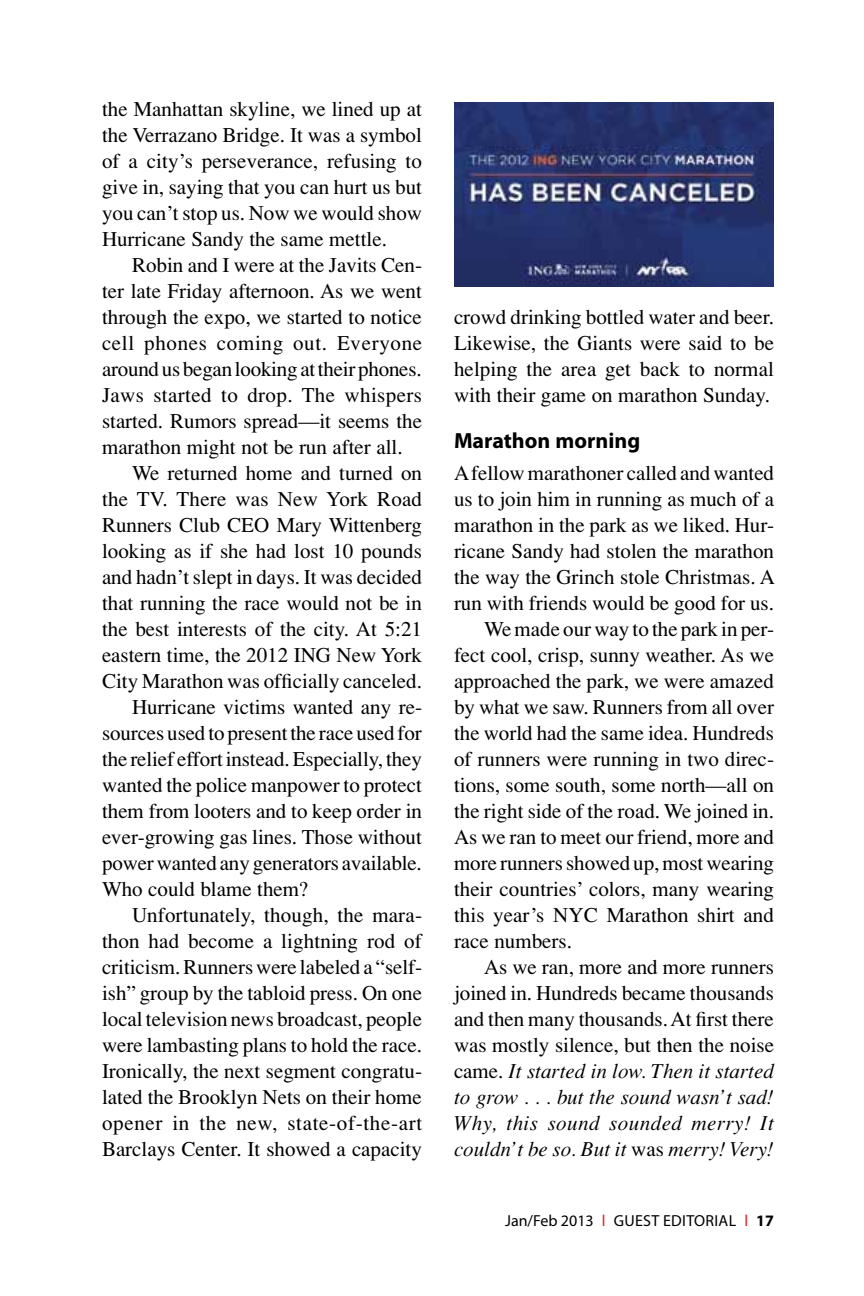
<style>
.page{position:relative;width:864px;height:1296px;background:#fff}
.page>*{position:absolute;margin:0;border:0;box-sizing:border-box;transform-origin:0 0}
.a_dept{font:700 22px "Myriad Pro";color:#000}
.tx{font:21px/26px "Times";color:#000;text-align:justify}
.tx1{font:21px/26px "Times";color:#000;text-align:justify}
.t1{font:16px "Myriad Pro";letter-spacing:.02em;color:#000}
.s1{font-style:italic}
.s2{color:#da2128}
.s3{font-weight:700}
</style>
<div class="page">
<img style="left:454px;top:102px;width:320px;height:185px">
<p class="tx" style="left:102px;top:96px;width:322px">the Manhattan skyline, we lined up at the Verrazano Bridge. It was a symbol of a city’s perseverance, refusing to give in, saying that you can hurt us but you can’t stop us. Now we would show Hurricane Sandy the same mettle.</p>
<p class="tx" style="left:102px;top:252px;width:322px;text-indent:30px">Robin and I were at the Javits Cen&shy;ter late Friday afternoon. As we went through the expo, we started to notice cell phones coming out. Everyone around us began looking at their phones.<br>Jaws started to drop. The whispers started. Rumors spread—it seems the marathon might not be run after all.</p>
<p class="tx" style="left:102px;top:460px;width:322px;text-indent:30px">We returned home and turned on the TV. There was New York Road Runners Club CEO Mary Wittenberg looking as if she had lost 10 pounds and hadn’t slept in days. It was decided that running the race would not be in the best interests of the city. At 5:21 eastern time, the 2012 ING New York City Marathon was officially canceled.</p>
<p class="tx" style="left:102px;top:694px;width:322px;text-indent:30px">Hurricane victims wanted any re&shy;sources used to present the race used for the relief effort instead. Especially, they wanted the police manpower to protect them from looters and to keep order in ever-growing gas lines. Those without power wanted any generators available.<br>Who could blame them?</p>
<p class="tx" style="left:102px;top:902px;width:322px;text-indent:30px">Unfortunately, though, the mara&shy;thon had become a lightning rod of criticism. Runners were labeled a “self&shy;ish” group by the tabloid press. On one local television news broadcast, people were lambasting plans to hold the race.<br>Ironically, the next segment congratu&shy;lated the Brooklyn Nets on their home opener in the new, state-of-the-art Barclays Center. It showed a capacity</p>
<p class="tx" style="left:454px;top:304px;width:322px">crowd drinking bottled water and beer.<br>Likewise, the Giants were said to be helping the area get back to normal with their game on marathon Sunday.</p>
<p class="a_dept" style="left:454px;top:429px;width:188px">Marathon morning</p>
<p class="tx1" style="left:454px;top:460px;width:323px">A fellow marathoner called and wanted us to join him in running as much of a marathon in the park as we liked. Hur&shy;ricane Sandy had stolen the marathon the way the Grinch stole Christmas. A run with friends would be good for us.</p>
<p class="tx" style="left:454px;top:616px;width:322px;text-indent:30px">We made our way to the park in per&shy;fect cool, crisp, sunny weather. As we approached the park, we were amazed by what we saw. Runners from all over the world had the same idea. Hundreds of runners were running in two direc&shy;tions, some south, some north—all on the right side of the road. We joined in.<br>As we ran to meet our friend, more and more runners showed up, most wearing their countries’ colors, many wearing this year’s NYC Marathon shirt and race numbers.</p>
<p class="tx" style="left:454px;top:954px;width:322px;text-indent:30px">As we ran, more and more runners joined in. Hundreds became thousands and then many thousands. At first there was mostly silence, but then the noise came. <span class="s1">It started in low. Then it started to grow . . . but the sound wasn’t sad!<br>Why, this sound sounded merry! It couldn’t be so. But it</span> was <span class="s1">merry! Very!</span></p>
<p class="t1" style="left:505px;top:1212px;width:270px">Jan/Feb 2013 <span class="s2">l</span> GUEST EDITORIAL <span class="s2">l</span> <span class="s3">17</span></p>
</div>
